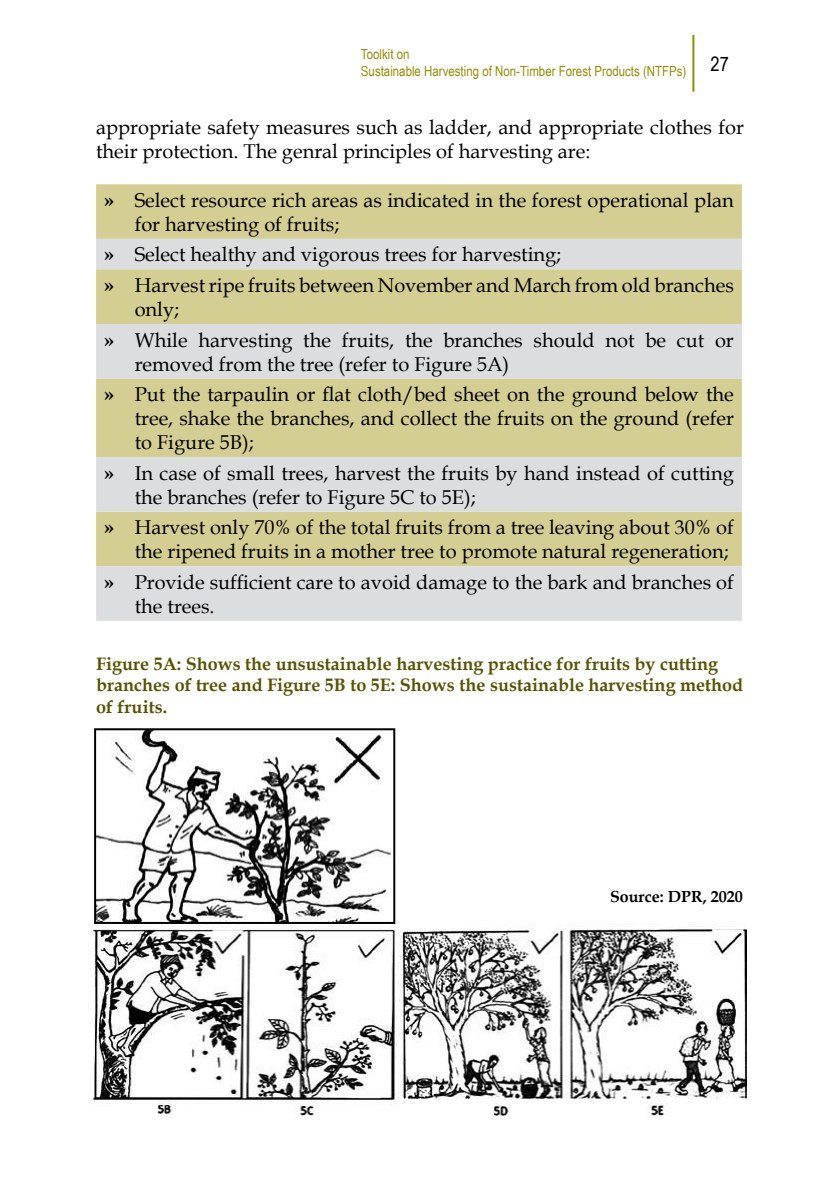
<style>
.page{position:relative;width:840px;height:1191px;background:#fff}
.page>*{position:absolute;margin:0;border:0;box-sizing:border-box;transform-origin:0 0}
.t1{font:20px/24px "Book Antiqua";color:#000}
.t2{font:700 18px/21.6px "Book Antiqua";color:#585300}
.t3{font:700 16px "Book Antiqua";color:#000}
.t4{font:14px/16.8px "Arial Narrow";color:#968d00}
.s1{font-weight:700}
</style>
<div class="page">
<hr style="left:692px;top:35px;width:2px;height:57px;background:#968d00">
<img style="left:94px;top:915px;width:651px;height:202px">
<svg style="left:96px;top:184px;width:645px;height:85px;background:#d7d3ad"></svg>
<div style="left:96px;top:269px;width:645px;height:55px;background:#d5ce92"></div>
<svg style="left:96px;top:324px;width:645px;height:297px;background:#d8d6bc"></svg>
<img style="left:97px;top:731px;width:295px;height:190px">
<div style="left:94px;top:728px;width:301px;height:196px;border:2px solid #000"></div>
<p class="t4" style="left:361px;top:45px;width:369px">Toolkit on<br>Sustainable Harvesting of Non-Timber Forest Products (NTFPs) <sup>27</sup></p>
<p class="t1" style="left:96px;top:114px;width:649px">appropriate safety measures such as ladder, and appropriate clothes for their protection. The genral principles of harvesting are:</p>
<p class="t1" style="left:135px;top:188px;width:600px;text-indent:-31px"><span class="s1">»</span> Select resource rich areas as indicated in the forest operational plan for harvesting of fruits;</p>
<p class="t1" style="left:104px;top:239px;width:631px;line-height:30.6px"><span class="s1">»</span> Select healthy and vigorous trees for harvesting;<br><span class="s1">»</span> Harvest ripe fruits between November and March from old branches</p>
<p class="t1" style="left:104px;top:293px;width:631px;line-height:30.6px;text-indent:31px">only;<br><span class="s1">»</span> While harvesting the fruits, the branches should not be cut or</p>
<p class="t1" style="left:104px;top:348px;width:631px;line-height:30.6px;text-indent:31px">removed from the tree (refer to Figure 5A)<br><span class="s1">»</span> Put the tarpaulin or flat cloth/bed sheet on the ground below the</p>
<p class="t1" style="left:135px;top:406px;width:600px">tree, shake the branches, and collect the fruits on the ground (refer to Figure 5B);</p>
<p class="t1" style="left:135px;top:460px;width:600px;text-indent:-31px"><span class="s1">»</span> In case of small trees, harvest the fruits by hand instead of cutting the branches (refer to Figure 5C to 5E);</p>
<p class="t1" style="left:104px;top:515px;width:631px;text-align:right"><span class="s1">»</span> Harvest only 70% of the total fruits from a tree leaving about 30% of the ripened fruits in a mother tree to promote natural regeneration;</p>
<p class="t1" style="left:135px;top:569px;width:600px;text-indent:-31px"><span class="s1">»</span> Provide sufficient care to avoid damage to the bark and branches of the trees.</p>
<p class="t2" style="left:96px;top:652px;width:648px">Figure 5A: Shows the unsustainable harvesting practice for fruits by cutting branches of tree and Figure 5B to 5E: Shows the sustainable harvesting method of fruits.</p>
<p class="t3" style="left:609px;top:885px;width:134px">Source: DPR, 2020</p>
</div>
